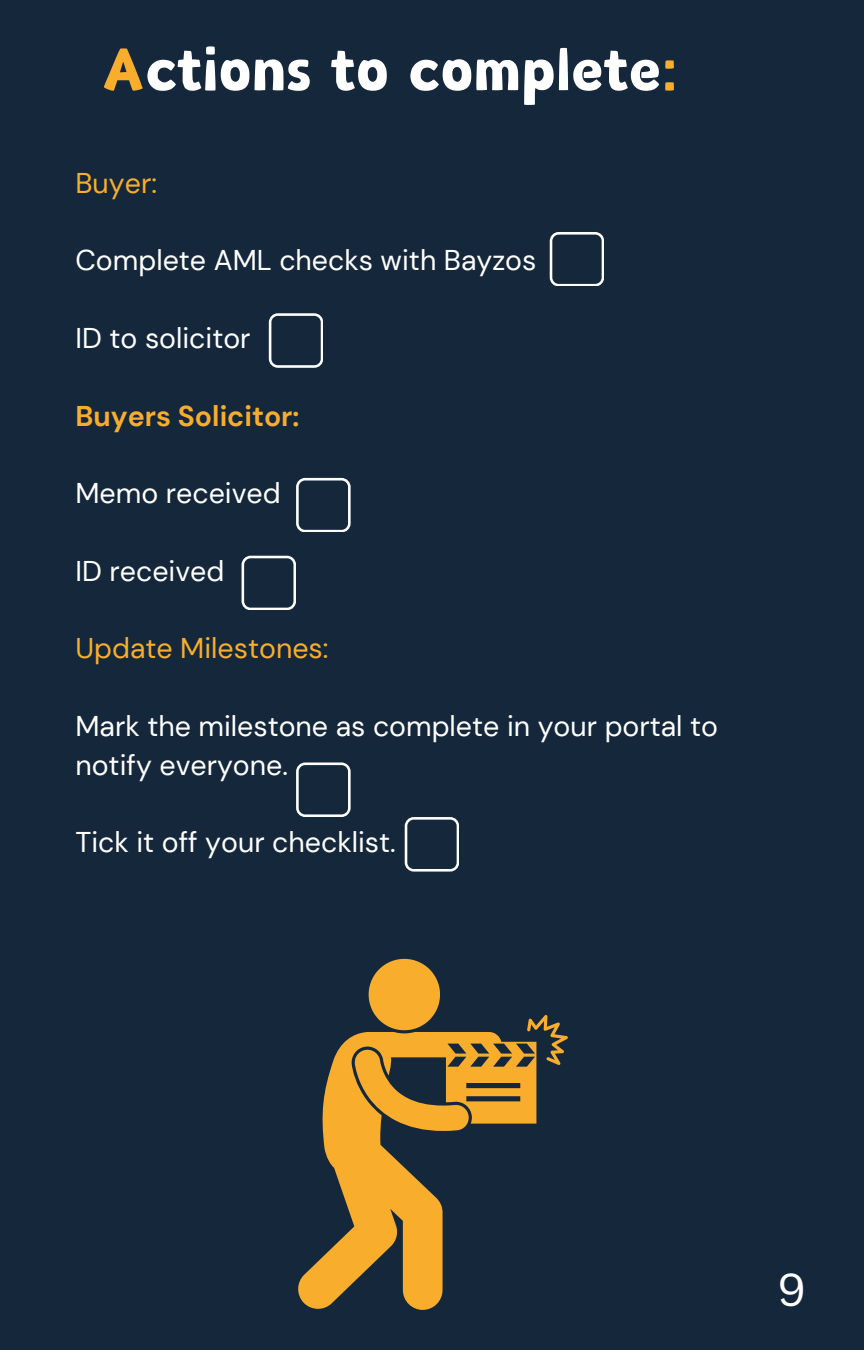
<style>
.page{position:relative;width:864px;height:1350px;background:#15273b}
.page>*{position:absolute;margin:0;border:0;box-sizing:border-box;transform-origin:0 0}
.t1{font:78.08px "Canva Little Boots";color:#fff}
.t2{font:45px "Canva Sans";color:#fff}
.t3{font:28.57px/38.7px "DM Sans";color:#fff}
.t4{font:28.57px "DM Sans";color:#f8ae2c}
.t5{font:700 28.57px "DM Sans";color:#f8ae2c}
.s1{color:#f8ae2c}
</style>
<div class="page">
<svg style="left:298px;top:1032px;width:238px;height:278px"></svg>
<svg style="left:354px;top:1049px;width:115px;height:82px"></svg>
<svg style="left:361px;top:958px;width:86px;height:79px"></svg>
<svg style="left:527px;top:1015px;width:41px;height:50px"></svg>
<svg style="left:550px;top:232px;width:54px;height:54px"></svg>
<svg style="left:269px;top:313px;width:54px;height:54px"></svg>
<svg style="left:296px;top:478px;width:54px;height:54px"></svg>
<svg style="left:242px;top:556px;width:54px;height:54px"></svg>
<svg style="left:296px;top:763px;width:54px;height:54px"></svg>
<svg style="left:405px;top:817px;width:54px;height:54px"></svg>
<p class="t1" style="left:102px;top:38px;width:578px"><span class="s1">A</span>ctions to complete<span class="s1">:</span></p>
<h1 class="t4" style="left:75px;top:164px;width:83px">Buyer:</h1>
<p class="t3" style="left:75px;top:241px;width:462px">Complete AML checks with Bayzos</p>
<p class="t3" style="left:75px;top:319px;width:177px">ID to solicitor</p>
<p class="t5" style="left:75px;top:397px;width:226px">Buyers Solicitor:</p>
<h3 class="t3" style="left:75px;top:474px;width:207px">Memo received</h3>
<p class="t3" style="left:75px;top:552px;width:150px">ID received</p>
<p class="t4" style="left:75px;top:630px;width:255px">Update Milestones:</p>
<p class="t3" style="left:75px;top:707px;width:644px">Mark the milestone as complete in your portal to notify everyone.</p>
<p class="t3" style="left:75px;top:823px;width:322px">Tick it off your checklist.</p>
<h2 class="t2" style="left:778px;top:1258px;width:30px">9</h2>
</div>
